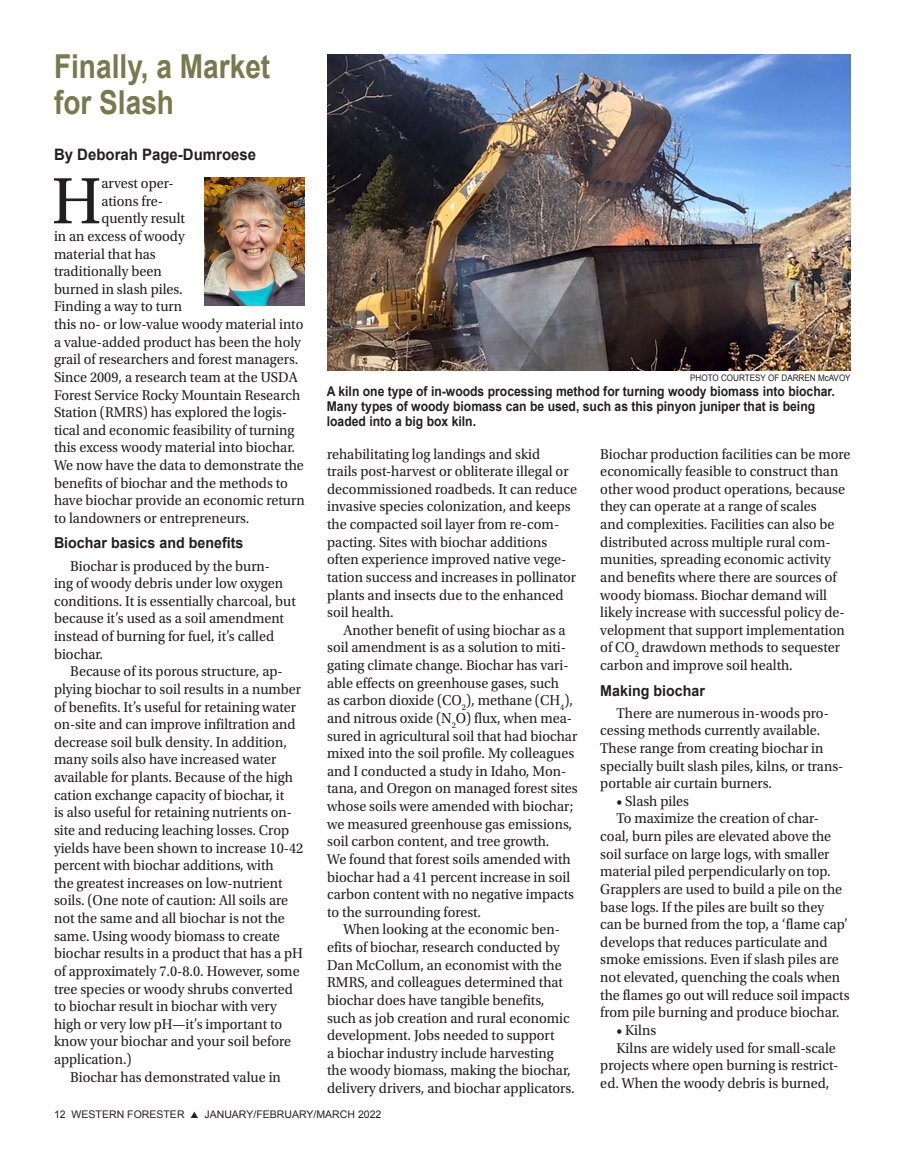
<style>
.page{position:relative;width:905px;height:1161px;background:#fff}
.page>*{position:absolute;margin:0;border:0;box-sizing:border-box;transform-origin:0 0}
.Drop_cap_first_parag{font:69px "Utopia Std";color:#231f20;scale:.95 1}
.Headline{font:700 33px/36px "Arial";color:#787a4e;scale:.85 1}
.Author_byline{font:700 15.75px "Arial";color:#231f20;scale:.95 1}
.Body_Copy{font:15px/17.7px "Utopia Std";color:#231f20;scale:.95 1}
.Drop_cap_first_parag-2{font:15px "Utopia Std";color:#231f20;scale:.95 1}
.Subheads{font:700 15px "Arial";color:#231f20;scale:.95 1}
.photo_captions{font:700 13.5px/15px "Arial";color:#231f20;scale:.9 1}
.t1{font:10.5px "Arial";color:#231f20}
.photo_captions-2{font:9px "Arial";color:#231f20;scale:.9 1}
</style>
<div class="page">
<img style="left:204px;top:178px;width:100px;height:128px">
<img style="left:327px;top:54px;width:523px;height:316px">
<p class="Headline" style="left:54px;top:50px;width:256px">Finally, a Market for Slash</p>
<p class="Author_byline" style="left:54px;top:144px;width:214px">By Deborah Page-Dumroese</p>
<p class="Drop_cap_first_parag" style="left:52px;top:164px;width:54px">H</p>
<p class="Drop_cap_first_parag-2" style="left:101px;top:175px;width:78px">arvest oper-</p>
<p class="Drop_cap_first_parag-2" style="left:101px;top:193px;width:66px">ations fre-</p>
<p class="Drop_cap_first_parag-2" style="left:101px;top:210px;width:89px">quently result</p>
<p class="Drop_cap_first_parag-2" style="left:54px;top:228px;width:139px">in an excess of woody</p>
<p class="Drop_cap_first_parag-2" style="left:54px;top:246px;width:109px">material that has</p>
<p class="Drop_cap_first_parag-2" style="left:54px;top:263px;width:115px">traditionally been</p>
<p class="Drop_cap_first_parag-2" style="left:54px;top:281px;width:137px">burned in slash piles.</p>
<p class="Drop_cap_first_parag-2" style="left:54px;top:298px;width:136px">Finding a way to turn</p>
<p class="Drop_cap_first_parag-2" style="left:54px;top:316px;width:264px">this no- or low-value woody material into</p>
<p class="Drop_cap_first_parag-2" style="left:54px;top:334px;width:261px">a value-added product has been the holy</p>
<p class="Drop_cap_first_parag-2" style="left:54px;top:351px;width:258px">grail of researchers and forest managers.</p>
<p class="Drop_cap_first_parag-2" style="left:54px;top:369px;width:258px">Since 2009, a research team at the USDA</p>
<p class="Drop_cap_first_parag-2" style="left:54px;top:387px;width:261px">Forest Service Rocky Mountain Research</p>
<p class="Drop_cap_first_parag-2" style="left:54px;top:404px;width:247px">Station (RMRS) has explored the logis-</p>
<p class="Drop_cap_first_parag-2" style="left:54px;top:422px;width:254px">tical and economic feasibility of turning</p>
<p class="Drop_cap_first_parag-2" style="left:54px;top:439px;width:255px">this excess woody material into biochar.</p>
<p class="Drop_cap_first_parag-2" style="left:54px;top:457px;width:264px">We now have the data to demonstrate the</p>
<p class="Drop_cap_first_parag-2" style="left:54px;top:475px;width:248px">benefits of biochar and the methods to</p>
<p class="Drop_cap_first_parag-2" style="left:54px;top:492px;width:265px">have biochar provide an economic return</p>
<p class="Drop_cap_first_parag-2" style="left:54px;top:510px;width:207px">to landowners or entrepreneurs.</p>
<p class="Subheads" style="left:54px;top:533px;width:201px">Biochar basics and benefits</p>
<p class="Body_Copy" style="left:54px;top:557px;width:256px;text-indent:16px">Biochar is produced by the burn-<br>ing of woody debris under low oxygen conditions. It is essentially charcoal, but because it’s used as a soil amendment instead of burning for fuel, it’s called biochar.</p>
<p class="Body_Copy" style="left:54px;top:663px;width:264px;text-indent:16px">Because of its porous structure, ap&shy;plying biochar to soil results in a number of benefits. It’s useful for retaining water on-site and can improve infiltration and decrease soil bulk density. In addition, many soils also have increased water available for plants. Because of the high cation exchange capacity of biochar, it<br>is also useful for retaining nutrients on&shy;site and reducing leaching losses. Crop yields have been shown to increase 10-42 percent with biochar additions, with<br>the greatest increases on low-nutrient soils. (One note of caution: All soils are not the same and all biochar is not the same. Using woody biomass to create biochar results in a product that has a pH of approximately 7.0-8.0. However, some tree species or woody shrubs converted to biochar result in biochar with very high or very low pH—it’s important to know your biochar and your soil before application.)</p>
<p class="Body_Copy" style="left:70px;top:1068px;width:223px">Biochar has demonstrated value in</p>
<p class="photo_captions-2" style="left:690px;top:372px;width:180px">PHOTO COURTESY OF DARREN McAVOY</p>
<p class="photo_captions" style="left:327px;top:385px;width:566px">A kiln one type of in-woods processing method for turning woody biomass into biochar.<br>Many types of woody biomass can be used, such as this pinyon juniper that is being loaded into a big box kiln.</p>
<p class="Body_Copy" style="left:327px;top:445px;width:264px">rehabilitating log landings and skid<br>trails post-harvest or obliterate illegal or decommissioned roadbeds. It can reduce invasive species colonization, and keeps the compacted soil layer from re-com&shy;pacting. Sites with biochar additions often experience improved native vege&shy;tation success and increases in pollinator plants and insects due to the enhanced soil health.</p>
<p class="Body_Copy" style="left:327px;top:621px;width:265px;text-indent:16px">Another benefit of using biochar as a soil amendment is as a solution to miti&shy;gating climate change. Biochar has vari&shy;able effects on greenhouse gases, such<br>as carbon dioxide (CO<sub>2</sub>), methane (CH<sub>4</sub>), and nitrous oxide (N<sub>2</sub>O) flux, when mea&shy;sured in agricultural soil that had biochar mixed into the soil profile. My colleagues and I conducted a study in Idaho, Mon&shy;tana, and Oregon on managed forest sites whose soils were amended with biochar; we measured greenhouse gas emissions, soil carbon content, and tree growth.<br>We found that forest soils amended with biochar had a 41 percent increase in soil carbon content with no negative impacts to the surrounding forest.</p>
<p class="Body_Copy" style="left:327px;top:921px;width:262px;text-indent:16px">When looking at the economic ben&shy;efits of biochar, research conducted by Dan McCollum, an economist with the RMRS, and colleagues determined that biochar does have tangible benefits, such as job creation and rural economic development. Jobs needed to support<br>a biochar industry include harvesting the woody biomass, making the biochar, delivery drivers, and biochar applicators.</p>
<p class="Body_Copy" style="left:600px;top:445px;width:265px">Biochar production facilities can be more economically feasible to construct than other wood product operations, because they can operate at a range of scales<br>and complexities. Facilities can also be distributed across multiple rural com&shy;munities, spreading economic activity and benefits where there are sources of woody biomass. Biochar demand will likely increase with successful policy de&shy;velopment that support implementation of CO<sub>2</sub> drawdown methods to sequester carbon and improve soil health.</p>
<p class="Subheads" style="left:600px;top:680px;width:112px">Making biochar</p>
<p class="Body_Copy" style="left:600px;top:704px;width:257px;text-indent:16px">There are numerous in-woods pro&shy;cessing methods currently available.<br>These range from creating biochar in specially built slash piles, kilns, or trans&shy;portable air curtain burners.</p>
<p class="Body_Copy" style="left:616px;top:792px;width:78px">• Slash piles</p>
<p class="Body_Copy" style="left:600px;top:810px;width:264px;text-indent:16px">To maximize the creation of char&shy;coal, burn piles are elevated above the soil surface on large logs, with smaller material piled perpendicularly on top.<br>Grapplers are used to build a pile on the base logs. If the piles are built so they can be burned from the top, a ‘flame cap’ develops that reduces particulate and smoke emissions. Even if slash piles are not elevated, quenching the coals when the flames go out will reduce soil impacts from pile burning and produce biochar.</p>
<p class="Body_Copy" style="left:616px;top:1022px;width:43px">• Kilns</p>
<p class="Body_Copy" style="left:600px;top:1039px;width:252px;text-indent:16px">Kilns are widely used for small-scale projects where open burning is restrict&shy;ed. When the woody debris is burned,</p>
<p class="t1" style="left:54px;top:1107px;width:329px">12 WESTERN FORESTER ▲ JANUARY/FEBRUARY/MARCH 2022</p>
</div>
